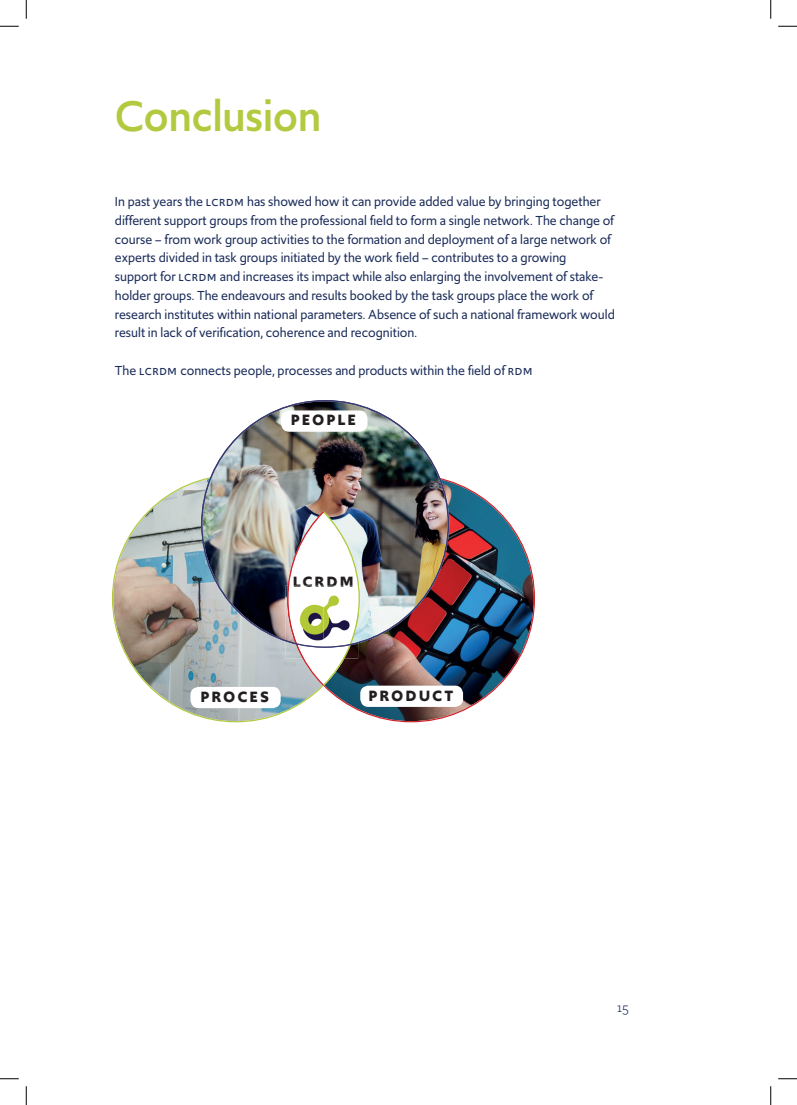
<style>
.page{position:relative;width:797px;height:1105px;background:#fff}
.page>*{position:absolute;margin:0;border:0;box-sizing:border-box;transform-origin:0 0}
.t1{font:500 45px "Upgrade";color:#b2ca3f}
.t2{font:600 20px "Upgrade";letter-spacing:.1em;color:#231f20}
.t3{font:13.75px/18.8px "Upgrade";color:#1c2d5a}
.t4{font:13.75px "Upgrade";color:#1c2d5a}
</style>
<div class="page">
<img style="left:360px;top:480px;width:175px;height:242px">
<svg style="left:112px;top:479px;width:248px;height:243px"></svg>
<div style="left:360px;top:686px;width:103px;height:21px;background:#fff;border-radius:8px"></div>
<div style="left:190px;top:687px;width:91px;height:21px;background:#fff;border-radius:8px"></div>
<img style="left:201px;top:400px;width:248px;height:248px">
<img style="left:285px;top:648px;width:2px;height:10px">
<img style="left:285px;top:586px;width:2px;height:54px">
<img style="left:285px;top:640px;width:2px;height:8px">
<img style="left:287px;top:511px;width:73px;height:175px">
<svg style="left:0;top:25px;width:19px;height:2px"></svg>
<svg style="left:778px;top:25px;width:19px;height:2px"></svg>
<svg style="left:0;top:1078px;width:19px;height:1px"></svg>
<svg style="left:778px;top:1078px;width:19px;height:1px"></svg>
<svg style="left:25px;top:0;width:2px;height:19px"></svg>
<svg style="left:25px;top:1086px;width:2px;height:19px"></svg>
<svg style="left:770px;top:0;width:1px;height:19px"></svg>
<svg style="left:770px;top:1086px;width:1px;height:19px"></svg>
<h1 class="t1" style="left:115px;top:86px;width:208px">Conclusion</h1>
<p class="t3" style="left:115px;top:192px;width:501px">In past years the lcrdm has showed how it can provide added value by bringing together different support groups from the professional field to form a single network. The change of course – from work group activities to the formation and deployment of a large network of experts divided in task groups initiated by the work field – contributes to a growing<br>support for lcrdm and increases its impact while also enlarging the involvement of stake&shy;holder groups. The endeavours and results booked by the task groups place the work of research institutes within national parameters. Absence of such a national framework would result in lack of verification, coherence and recognition.</p>
<p class="t3" style="left:115px;top:361px;width:419px">The lcrdm connects people, processes and products within the field of rdm</p>
<h2 class="t2" style="left:291px;top:406px;width:67px">PEOPlE</h2>
<h2 class="t2" style="left:293px;top:567px;width:62px">lcrdm</h2>
<h2 class="t2" style="left:200px;top:682px;width:70px">PrOcES</h2>
<h2 class="t2" style="left:368px;top:681px;width:86px">PrOdUcT</h2>
<p class="t4" style="left:617px;top:999px;width:13px">15</p>
</div>
